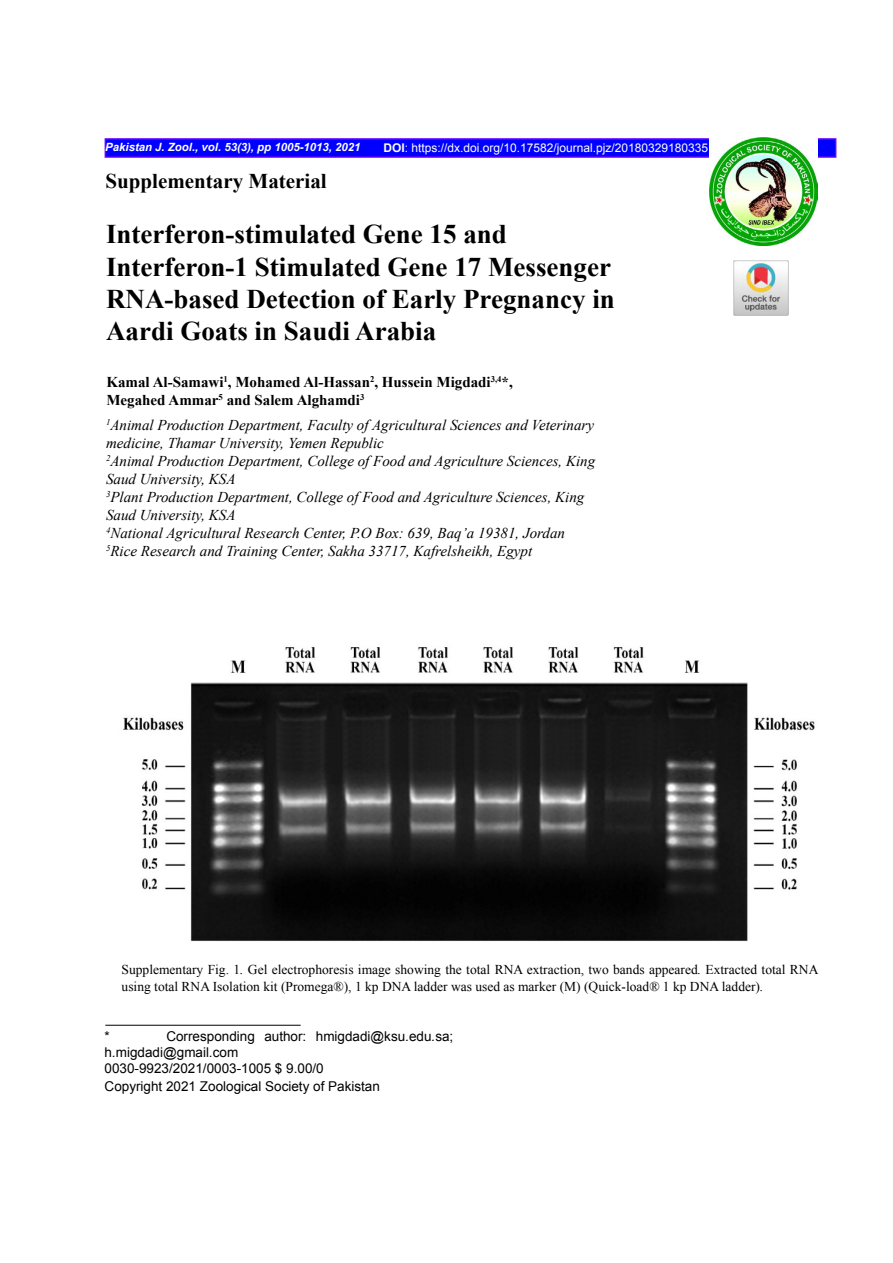
<style>
.page{position:relative;width:893px;height:1263px;background:#fff}
.page>*{position:absolute;margin:0;border:0;box-sizing:border-box;transform-origin:0 0}
.t1{font:700 27px/32.4px "Times New Roman";color:#000}
.t2{font:700 21px "Times New Roman";color:#000}
.t3{font:italic 15px/18px "Times New Roman";color:#000}
.t4{font:700 15px/18px "Times New Roman";color:#000}
.t5{font:13.5px/16.2px "Times New Roman";color:#000}
.t6{font:13.5px/15.9px "Arial";color:#000}
.t7{font:12px "Arial";color:#fff}
.t8{font:italic 700 11.4px "Arial";color:#fff}
.s1{font-weight:700}
.s2{font-style:italic}
</style>
<div class="page">
<img style="left:733px;top:260px;width:55px;height:56px">
<div style="left:105px;top:138px;width:731px;height:20px;background:#00f;border:2px solid #60f"></div>
<img style="left:709px;top:138px;width:108px;height:108px">
<img style="left:123px;top:647px;width:692px;height:294px">
<hr style="left:105px;top:1025px;width:196px;height:1px;background:#000">
<p class="t8" style="left:105px;top:139px;width:257px">Pakistan J. Zool., vol. 53(3), pp 1005-1013, 2021</p>
<p class="t7" style="left:383px;top:140px;width:326px"><span class="s1">DOI</span>: https://dx.doi.org/10.17582/journal.pjz/20180329180335</p>
<h2 class="t2" style="left:106px;top:166px;width:223px">Supplementary Material</h2>
<h1 class="t1" style="left:106px;top:217px;width:510px">Interferon-stimulated Gene 15 and Interferon-1 Stimulated Gene 17 Messenger RNA-based Detection of Early Pregnancy in Aardi Goats in Saudi Arabia</h1>
<p class="t4" style="left:106px;top:373px;width:408px">Kamal Al-Samawi<sup>1</sup>, Mohamed Al-Hassan<sup>2</sup>, Hussein Migdadi<sup>3,4</sup>*,<br>Megahed Ammar<sup>5</sup> and Salem Alghamdi<sup>3</sup></p>
<p class="t3" style="left:106px;top:415px;width:491px"><sup>1</sup>Animal Production Department, Faculty of Agricultural Sciences and Veterinary medicine, Thamar University, Yemen Republic<br><sup>2</sup>Animal Production Department, College of Food and Agriculture Sciences, King Saud University, KSA<br><sup>3</sup>Plant Production Department, College of Food and Agriculture Sciences, King Saud University, KSA<br><sup>4</sup>National Agricultural Research Center, P.O Box: 639, Baq’a 19381, Jordan <sup>5</sup>Rice Research and Training Center, Sakha 33717, Kafrelsheikh, Egypt</p>
<p class="t5" style="left:122px;top:961px;width:698px">Supplementary Fig. 1<span class="s2">.</span> Gel electrophoresis image showing the total RNA extraction, two bands appeared<span class="s2">.</span> Extracted total RNA using total RNA Isolation kit (Promega®), 1 kp DNA ladder was used as marker (M) (Quick-load® 1 kp DNA ladder)<span class="s2">.</span></p>
<p class="t6" style="left:105px;top:1028px;width:350px;text-indent:62px">Corresponding author: hmigdadi@ksu<span class="s2">.</span>edu<span class="s2">.</span>sa; h<span class="s2">.</span>migdadi@gmail<span class="s2">.</span>com<br>0030-9923/2021/0003-1005 $ 9.00/0</p>
<p class="t6" style="left:105px;top:1078px;width:277px">Copyright 2021 Zoological Society of Pakistan</p>
<p class="t6" style="left:105px;top:1028px;width:7px">*</p>
</div>
